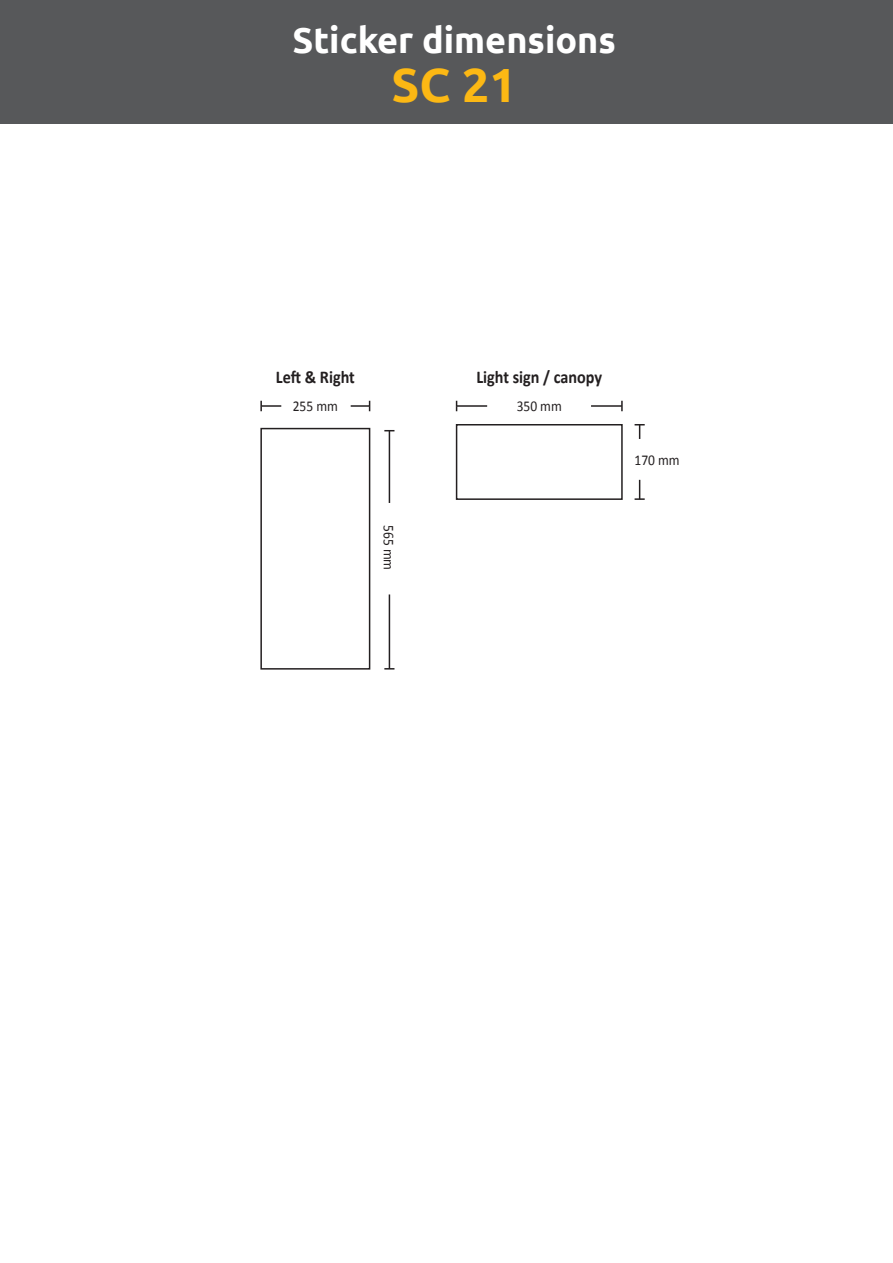
<style>
.page{position:relative;width:893px;height:1263px;background:#fff}
.page>*{position:absolute;margin:0;border:0;box-sizing:border-box;transform-origin:0 0}
.t1{font:700 48px "Ubuntu";color:#fcb814}
.t2{font:700 36px "Ubuntu";color:#fff}
.t3{font:700 18px "Calibri";color:#231f20;scale:.9 1}
.t4{font:15px "Calibri";color:#231f20;scale:.9 1}
</style>
<div class="page">
<hr style="left:389px;top:431px;width:1px;height:72px;background:#231f20">
<hr style="left:389px;top:594px;width:1px;height:75px;background:#231f20">
<svg style="left:635px;top:424px;width:10px;height:15px"></svg>
<svg style="left:635px;top:480px;width:10px;height:20px"></svg>
<svg style="left:260px;top:401px;width:2px;height:10px"></svg>
<hr style="left:261px;top:405px;width:20px;height:2px;background:#231f20">
<svg style="left:351px;top:401px;width:19px;height:10px"></svg>
<hr style="left:457px;top:405px;width:30px;height:2px;background:#231f20">
<svg style="left:621px;top:401px;width:2px;height:10px"></svg>
<hr style="left:591px;top:405px;width:31px;height:2px;background:#231f20">
<div style="left:260px;top:428px;width:110px;height:242px;border:2px solid #231f20"></div>
<div style="left:456px;top:424px;width:167px;height:76px;border:2px solid #231f20"></div>
<div style="left:0;top:0;width:893px;height:123px;background:#57585a"></div>
<h2 class="t2" style="left:292px;top:19px;width:325px">Sticker dimensions</h2>
<h1 class="t1" style="left:392px;top:56px;width:127px">SC 21</h1>
<p class="t3" style="left:276px;top:366px;width:89px">Left &amp; Right</p>
<p class="t3" style="left:476px;top:366px;width:141px">Light sign / canopy</p>
<p class="t4" style="left:293px;top:397px;width:52px">255 mm</p>
<p class="t4" style="left:517px;top:397px;width:52px">350 mm</p>
<p class="t4" style="left:398px;top:525px;width:52px;rotate:90deg">565 mm</p>
<p class="t4" style="left:635px;top:450px;width:52px">170 mm</p>
</div>
